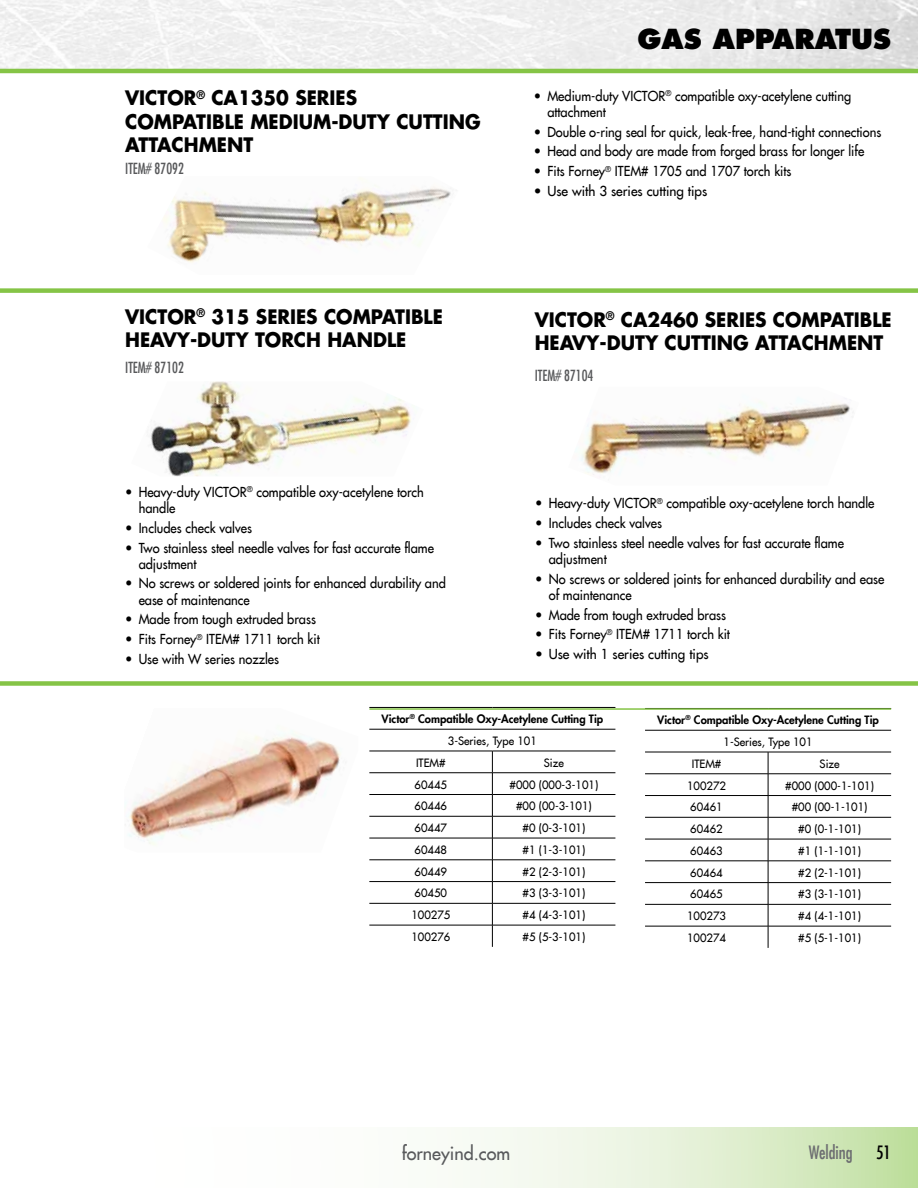
<style>
.page{position:relative;width:918px;height:1188px;background:#fff}
.page>*{position:absolute;margin:0;border:0;box-sizing:border-box;transform-origin:0 0}
.t1{font:800 27px "Futura LT";color:#000}
.t2{font:700 19.5px/23.4px "Futura LT";color:#000;scale:.95 1}
.t3{font:18px "Futura LT";color:#58595b}
.t4{font:condensed 18px "Futura LT";color:#6d6e71}
.t5{font:condensed 18px "Futura LT";color:#000}
.t6{font:condensed 15px "Futura LT";color:#58595b;scale:.95 1}
.t7{font:13.5px/16.2px "Futura LT";color:#000;scale:.95 1}
.t8{font:13.5px "Futura LT";color:#000}
.t9{font:11.25px "Futura LT";color:#000}
.t10{font:800 11.25px "Futura LT";color:#000}
</style>
<div class="page">
<svg style="left:454px;top:1128px;width:464px;height:60px"></svg>
<hr style="left:0;top:69px;width:918px;height:4px;background:#85c446">
<div style="left:0;top:288px;width:918px;height:5px;background:#85c446"></div>
<div style="left:0;top:681px;width:918px;height:5px;background:#85c446"></div>
<img style="left:163px;top:185px;width:288px;height:78px">
<img style="left:150px;top:381px;width:261px;height:95px">
<img style="left:580px;top:398px;width:273px;height:77px">
<hr style="left:369px;top:707px;width:123px;height:1px;background:#000">
<hr style="left:492px;top:707px;width:123px;height:1px;background:#000">
<hr style="left:369px;top:751px;width:123px;height:1px;background:#000">
<hr style="left:492px;top:751px;width:123px;height:1px;background:#000">
<hr style="left:369px;top:729px;width:123px;height:1px;background:#000">
<hr style="left:492px;top:729px;width:123px;height:1px;background:#000">
<hr style="left:369px;top:772px;width:123px;height:1px;background:#000">
<hr style="left:492px;top:772px;width:123px;height:1px;background:#000">
<hr style="left:369px;top:794px;width:123px;height:1px;background:#000">
<hr style="left:492px;top:794px;width:123px;height:1px;background:#000">
<hr style="left:369px;top:816px;width:123px;height:1px;background:#000">
<hr style="left:492px;top:816px;width:123px;height:1px;background:#000">
<hr style="left:369px;top:838px;width:123px;height:1px;background:#000">
<hr style="left:492px;top:838px;width:123px;height:1px;background:#000">
<hr style="left:369px;top:860px;width:123px;height:1px;background:#000">
<hr style="left:492px;top:860px;width:123px;height:1px;background:#000">
<hr style="left:369px;top:881px;width:123px;height:1px;background:#000">
<hr style="left:492px;top:881px;width:123px;height:1px;background:#000">
<hr style="left:369px;top:903px;width:123px;height:1px;background:#000">
<hr style="left:492px;top:903px;width:123px;height:1px;background:#000">
<hr style="left:369px;top:925px;width:123px;height:1px;background:#000">
<hr style="left:492px;top:925px;width:123px;height:1px;background:#000">
<svg style="left:492px;top:751px;width:1px;height:196px"></svg>
<hr style="left:645px;top:752px;width:123px;height:1px;background:#000">
<hr style="left:768px;top:752px;width:123px;height:1px;background:#000">
<hr style="left:645px;top:730px;width:123px;height:1px;background:#000">
<hr style="left:768px;top:730px;width:123px;height:1px;background:#000">
<hr style="left:645px;top:774px;width:123px;height:1px;background:#000">
<hr style="left:768px;top:774px;width:123px;height:1px;background:#000">
<hr style="left:645px;top:795px;width:123px;height:1px;background:#000">
<hr style="left:768px;top:795px;width:123px;height:1px;background:#000">
<hr style="left:645px;top:817px;width:123px;height:1px;background:#000">
<hr style="left:768px;top:817px;width:123px;height:1px;background:#000">
<hr style="left:645px;top:839px;width:123px;height:1px;background:#000">
<hr style="left:768px;top:839px;width:123px;height:1px;background:#000">
<hr style="left:645px;top:861px;width:123px;height:1px;background:#000">
<hr style="left:768px;top:861px;width:123px;height:1px;background:#000">
<hr style="left:645px;top:882px;width:123px;height:1px;background:#000">
<hr style="left:768px;top:882px;width:123px;height:1px;background:#000">
<hr style="left:645px;top:904px;width:123px;height:1px;background:#000">
<hr style="left:768px;top:904px;width:123px;height:1px;background:#000">
<hr style="left:645px;top:926px;width:123px;height:1px;background:#000">
<hr style="left:768px;top:926px;width:123px;height:1px;background:#000">
<svg style="left:768px;top:752px;width:1px;height:196px"></svg>
<img style="left:125px;top:734px;width:216px;height:111px">
<hr style="left:369px;top:708px;width:522px;height:2px;background:#85c446">
<h1 class="t1" style="left:637px;top:22px;width:255px">GAS APPARATUS</h1>
<h2 class="t2" style="left:125px;top:86px;width:376px">VICTOR<sup>®</sup> CA1350 SERIES<br>COMPATIBLE MEDIUM-DUTY CUTTING<br>ATTACHMENT</h2>
<p class="t7" style="left:547px;top:88px;width:321px;text-indent:-14px">• Medium-duty VICTOR<sup>®</sup> compatible oxy-acetylene cutting attachment</p>
<p class="t7" style="left:534px;top:124px;width:367px">• Double o-ring seal for quick, leak-free, hand-tight connections</p>
<p class="t7" style="left:534px;top:143px;width:349px">• Head and body are made from forged brass for longer life</p>
<p class="t7" style="left:534px;top:163px;width:273px">• Fits Forney<sup>®</sup> ITEM# 1705 and 1707 torch kits</p>
<p class="t8" style="left:534px;top:182px;width:175px">• Use with 3 series cutting tips</p>
<p class="t6" style="left:125px;top:160px;width:63px">ITEM# 87092</p>
<h2 class="t2" style="left:125px;top:304px;width:336px">VICTOR<sup>®</sup> 315 SERIES COMPATIBLE<br>HEAVY-DUTY TORCH HANDLE</h2>
<p class="t6" style="left:125px;top:359px;width:63px">ITEM# 87102</p>
<p class="t7" style="left:139px;top:484px;width:302px;text-indent:-14px">• Heavy-duty VICTOR<sup>®</sup> compatible oxy-acetylene torch handle</p>
<p class="t7" style="left:125px;top:520px;width:135px">• Includes check valves</p>
<p class="t7" style="left:139px;top:539px;width:312px;text-indent:-14px">• Two stainless steel needle valves for fast accurate flame adjustment</p>
<p class="t7" style="left:139px;top:575px;width:325px;text-indent:-14px">• No screws or soldered joints for enhanced durability and ease of maintenance</p>
<p class="t7" style="left:125px;top:611px;width:202px">• Made from tough extruded brass</p>
<p class="t7" style="left:125px;top:631px;width:206px">• Fits Forney<sup>®</sup> ITEM# 1711 torch kit</p>
<p class="t7" style="left:125px;top:651px;width:164px">• Use with W series nozzles</p>
<h2 class="t2" style="left:535px;top:307px;width:377px">VICTOR<sup>®</sup> CA2460 SERIES COMPATIBLE<br>HEAVY-DUTY CUTTING ATTACHMENT</h2>
<p class="t6" style="left:535px;top:367px;width:63px">ITEM# 87104</p>
<p class="t7" style="left:535px;top:495px;width:359px">• Heavy-duty VICTOR<sup>®</sup> compatible oxy-acetylene torch handle</p>
<p class="t7" style="left:535px;top:515px;width:135px">• Includes check valves</p>
<p class="t7" style="left:549px;top:535px;width:312px;text-indent:-14px">• Two stainless steel needle valves for fast accurate flame adjustment</p>
<p class="t7" style="left:549px;top:570px;width:355px;text-indent:-14px">• No screws or soldered joints for enhanced durability and ease of maintenance</p>
<p class="t7" style="left:535px;top:606px;width:202px">• Made from tough extruded brass</p>
<p class="t7" style="left:535px;top:626px;width:206px">• Fits Forney<sup>®</sup> ITEM# 1711 torch kit</p>
<p class="t8" style="left:535px;top:645px;width:175px">• Use with 1 series cutting tips</p>
<p class="t10" style="left:382px;top:711px;width:223px">Victor<sup>®</sup> Compatible Oxy-Acetylene Cutting Tip</p>
<p class="t9" style="left:448px;top:734px;width:91px">3-Series, Type 101</p>
<p class="t9" style="left:416px;top:755px;width:31px">ITEM#</p>
<p class="t9" style="left:544px;top:755px;width:21px">Size</p>
<p class="t9" style="left:415px;top:777px;width:34px">60445</p>
<p class="t9" style="left:510px;top:777px;width:90px">#000 (000-3-101)</p>
<p class="t9" style="left:415px;top:799px;width:34px">60446</p>
<p class="t9" style="left:516px;top:799px;width:77px">#00 (00-3-101)</p>
<p class="t9" style="left:415px;top:821px;width:34px">60447</p>
<p class="t9" style="left:523px;top:821px;width:64px">#0 (0-3-101)</p>
<p class="t9" style="left:415px;top:842px;width:34px">60448</p>
<p class="t9" style="left:523px;top:842px;width:64px">#1 (1-3-101)</p>
<p class="t9" style="left:415px;top:864px;width:34px">60449</p>
<p class="t9" style="left:523px;top:864px;width:64px">#2 (2-3-101)</p>
<p class="t9" style="left:415px;top:886px;width:34px">60450</p>
<p class="t9" style="left:523px;top:886px;width:64px">#3 (3-3-101)</p>
<p class="t9" style="left:411px;top:908px;width:41px">100275</p>
<p class="t9" style="left:523px;top:908px;width:64px">#4 (4-3-101)</p>
<p class="t9" style="left:411px;top:929px;width:41px">100276</p>
<p class="t9" style="left:523px;top:929px;width:64px">#5 (5-3-101)</p>
<p class="t10" style="left:657px;top:712px;width:223px">Victor<sup>®</sup> Compatible Oxy-Acetylene Cutting Tip</p>
<p class="t9" style="left:724px;top:735px;width:91px">1-Series, Type 101</p>
<p class="t9" style="left:692px;top:756px;width:31px">ITEM#</p>
<p class="t9" style="left:820px;top:756px;width:21px">Size</p>
<p class="t9" style="left:687px;top:778px;width:41px">100272</p>
<p class="t9" style="left:785px;top:778px;width:90px">#000 (000-1-101)</p>
<p class="t9" style="left:690px;top:800px;width:34px">60461</p>
<p class="t9" style="left:792px;top:800px;width:77px">#00 (00-1-101)</p>
<p class="t9" style="left:690px;top:822px;width:34px">60462</p>
<p class="t9" style="left:798px;top:822px;width:64px">#0 (0-1-101)</p>
<p class="t9" style="left:690px;top:843px;width:34px">60463</p>
<p class="t9" style="left:798px;top:843px;width:64px">#1 (1-1-101)</p>
<p class="t9" style="left:690px;top:865px;width:34px">60464</p>
<p class="t9" style="left:798px;top:865px;width:64px">#2 (2-1-101)</p>
<p class="t9" style="left:690px;top:887px;width:34px">60465</p>
<p class="t9" style="left:798px;top:887px;width:64px">#3 (3-1-101)</p>
<p class="t9" style="left:687px;top:909px;width:41px">100273</p>
<p class="t9" style="left:798px;top:909px;width:64px">#4 (4-1-101)</p>
<p class="t9" style="left:687px;top:930px;width:41px">100274</p>
<p class="t9" style="left:798px;top:930px;width:64px">#5 (5-1-101)</p>
<h3 class="t3" style="left:402px;top:1142px;width:110px">forneyind.com</h3>
<h3 class="t4" style="left:809px;top:1142px;width:46px">Welding</h3>
<h3 class="t5" style="left:876px;top:1142px;width:16px">51</h3>
</div>
